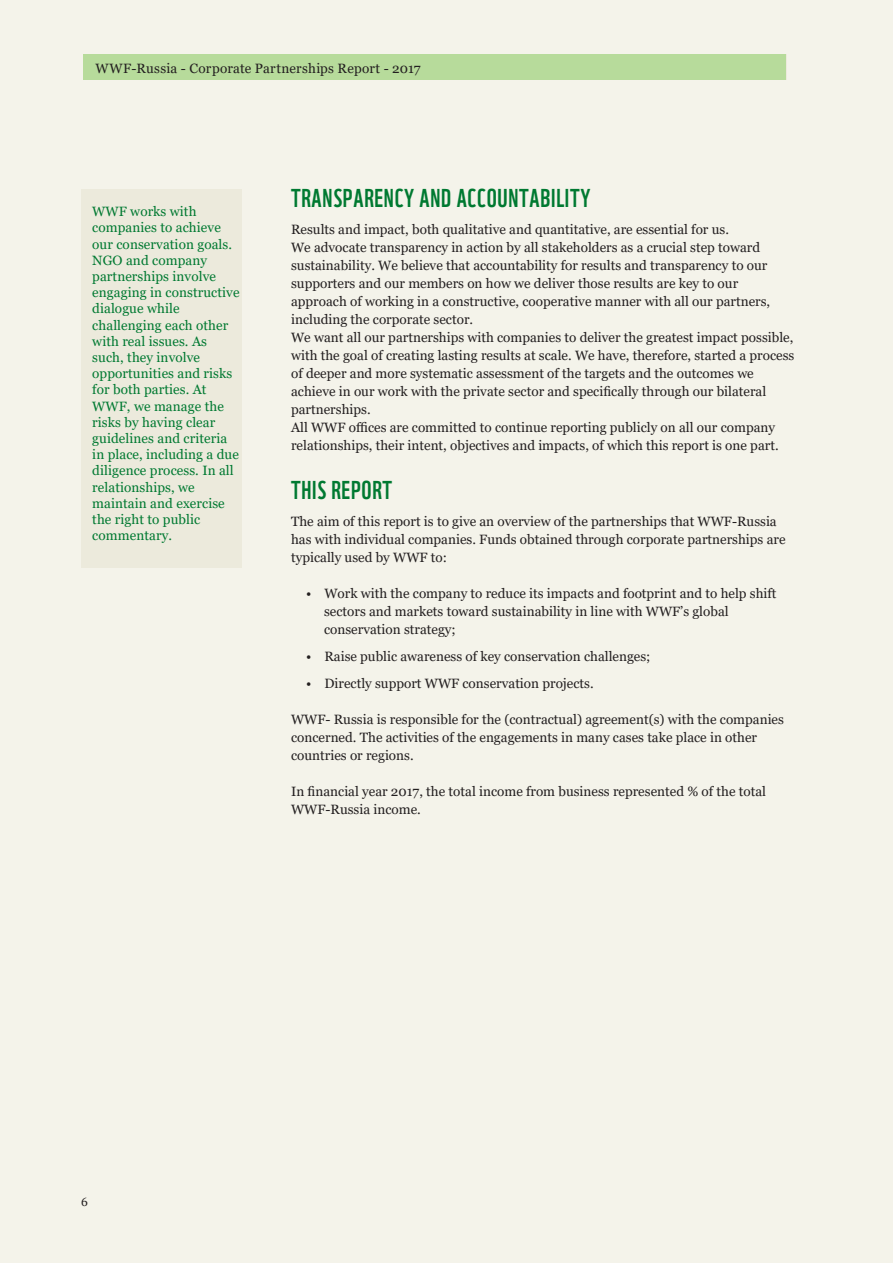
<style>
.page{position:relative;width:893px;height:1263px;background:#f4f3ea}
.page>*{position:absolute;margin:0;border:0;box-sizing:border-box;transform-origin:0 0}
.t1{font:25.2px "WWF";letter-spacing:.03em;color:#007931}
.t2{font:13.5px/18px "Georgia";color:#231f20}
.t3{font:13.5px/16.2px "Georgia";letter-spacing:.005em;color:#007931}
.t4{font:13.5px "Georgia";letter-spacing:.02em;color:#231f20}
.t5{font:12px "Georgia";color:#231f20}
</style>
<div class="page">
<div style="left:84px;top:54px;width:703px;height:26px;background:#b7db9b"></div>
<div style="left:81px;top:189px;width:160px;height:379px;background:#eceadc"></div>
<div style="left:83px;top:54px;width:703px;height:25px;background:#b7db9b"></div>
<p class="t4" style="left:95px;top:60px;width:327px">WWF-Russia - Corporate Partnerships Report - 2017</p>
<p class="t3" style="left:92px;top:204px;width:149px">WWF works with companies to achieve our conservation goals.<br>NGO and company partnerships involve engaging in constructive dialogue while challenging each other with real issues. As such, they involve opportunities and risks for both parties. At<br>WWF, we manage the risks by having clear guidelines and criteria in place, including a due diligence process. In all relationships, we maintain and exercise the right to public commentary.</p>
<h1 class="t1" style="left:291px;top:179px;width:301px">TRANSPARENCY AND ACCOUNTABILITY</h1>
<p class="t2" style="left:291px;top:221px;width:505px">Results and impact, both qualitative and quantitative, are essential for us.<br>We advocate transparency in action by all stakeholders as a crucial step toward sustainability. We believe that accountability for results and transparency to our supporters and our members on how we deliver those results are key to our approach of working in a constructive, cooperative manner with all our partners, including the corporate sector.<br>We want all our partnerships with companies to deliver the greatest impact possible, with the goal of creating lasting results at scale. We have, therefore, started a process of deeper and more systematic assessment of the targets and the outcomes we achieve in our work with the private sector and specifically through our bilateral partnerships.<br>All WWF offices are committed to continue reporting publicly on all our company relationships, their intent, objectives and impacts, of which this report is one part.</p>
<h1 class="t1" style="left:291px;top:470px;width:103px">THIS REPORT</h1>
<p class="t2" style="left:291px;top:512px;width:496px">The aim of this report is to give an overview of the partnerships that WWF-Russia has with individual companies. Funds obtained through corporate partnerships are typically used by WWF to:</p>
<p class="t2" style="left:324px;top:584px;width:454px;text-indent:-18px">• Work with the company to reduce its impacts and footprint and to help shift sectors and markets toward sustainability in line with WWF’s global conservation strategy;</p>
<p class="t2" style="left:306px;top:647px;width:346px">• Raise public awareness of key conservation challenges;</p>
<p class="t2" style="left:306px;top:674px;width:289px">• Directly support WWF conservation projects.</p>
<p class="t2" style="left:291px;top:710px;width:494px">WWF- Russia is responsible for the (contractual) agreement(s) with the companies concerned. The activities of the engagements in many cases take place in other countries or regions.</p>
<p class="t2" style="left:291px;top:782px;width:476px">In financial year 2017, the total income from business represented % of the total<br>WWF-Russia income.</p>
<p class="t5" style="left:81px;top:1195px;width:8px">6</p>
</div>
